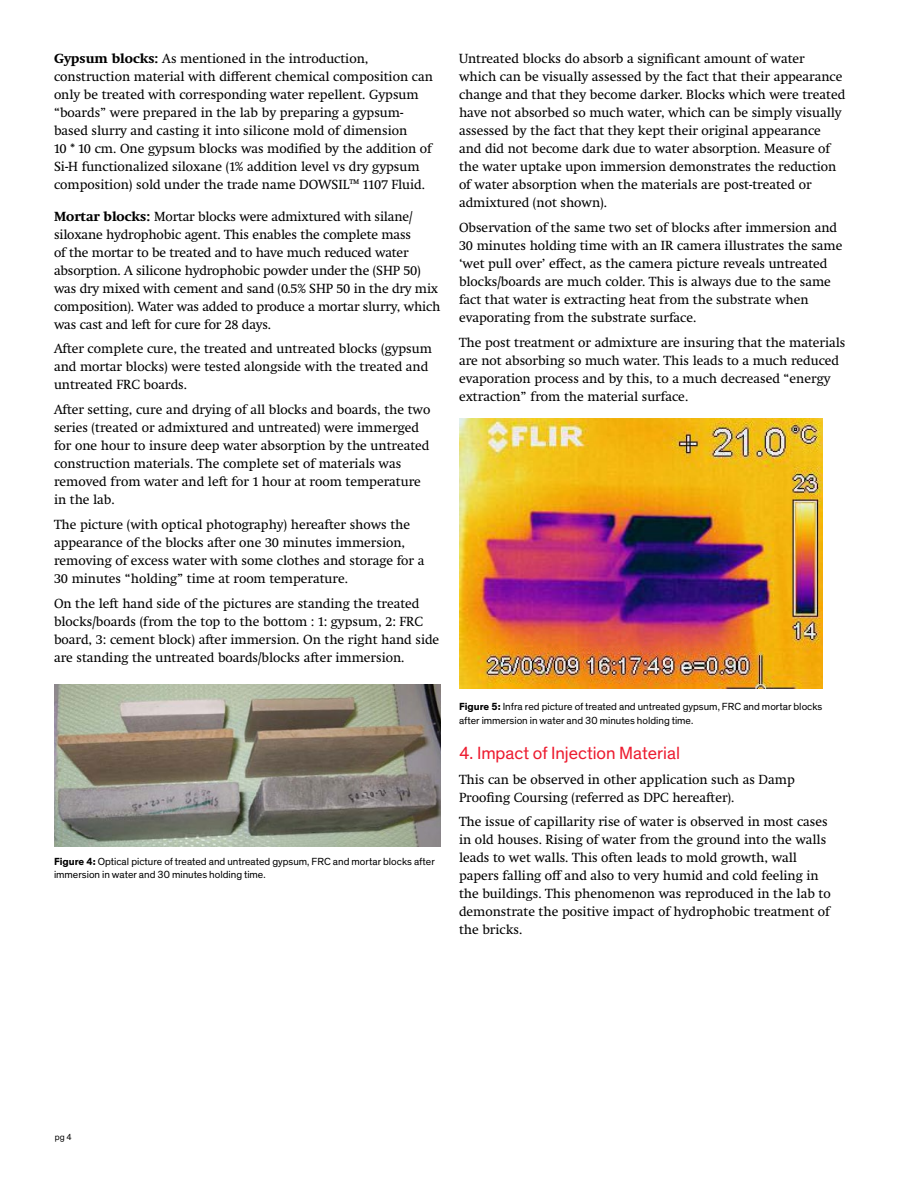
<style>
.page{position:relative;width:918px;height:1188px;background:#fff}
.page>*{position:absolute;margin:0;border:0;box-sizing:border-box;transform-origin:0 0}
.t1{font:18px "Dow Corporate";color:#ed1b2f}
.t2{font:13.5px/18px "Swift Neue LT Pro";color:#000}
.t3{font:10.5px/13.5px "Dow Corporate";color:#000}
.t4{font:9px "Dow Corporate";color:#000}
.s1{font-weight:700}
</style>
<div class="page">
<img style="left:54px;top:684px;width:387px;height:162px">
<img style="left:459px;top:418px;width:364px;height:270px">
<p class="t2" style="left:54px;top:50px;width:380px"><span class="s1">Gypsum blocks:</span> As mentioned in the introduction, construction material with different chemical composition can only be treated with corresponding water repellent. Gypsum “boards” were prepared in the lab by preparing a gypsum&shy;based slurry and casting it into silicone mold of dimension<br>10 * 10 cm. One gypsum blocks was modified by the addition of Si-H functionalized siloxane (1% addition level vs dry gypsum composition) sold under the trade name DOWSIL™ 1107 Fluid.</p>
<p class="t2" style="left:54px;top:207px;width:388px"><span class="s1">Mortar blocks:</span> Mortar blocks were admixtured with silane/ siloxane hydrophobic agent. This enables the complete mass<br>of the mortar to be treated and to have much reduced water absorption. A silicone hydrophobic powder under the (SHP 50) was dry mixed with cement and sand (0.5% SHP 50 in the dry mix composition). Water was added to produce a mortar slurry, which was cast and left for cure for 28 days.</p>
<p class="t2" style="left:54px;top:340px;width:379px">After complete cure, the treated and untreated blocks (gypsum and mortar blocks) were tested alongside with the treated and untreated FRC boards.</p>
<p class="t2" style="left:54px;top:400px;width:378px">After setting, cure and drying of all blocks and boards, the two series (treated or admixtured and untreated) were immerged for one hour to insure deep water absorption by the untreated construction materials. The complete set of materials was removed from water and left for 1 hour at room temperature in the lab.</p>
<p class="t2" style="left:54px;top:515px;width:372px">The picture (with optical photography) hereafter shows the appearance of the blocks after one 30 minutes immersion, removing of excess water with some clothes and storage for a 30 minutes “holding” time at room temperature.</p>
<p class="t2" style="left:54px;top:594px;width:387px">On the left hand side of the pictures are standing the treated blocks/boards (from the top to the bottom : 1: gypsum, 2: FRC board, 3: cement block) after immersion. On the right hand side are standing the untreated boards/blocks after immersion.</p>
<p class="t3" style="left:54px;top:855px;width:382px"><span class="s1">Figure 4:</span> Optical picture of treated and untreated gypsum, FRC and mortar blocks after immersion in water and 30 minutes holding time.</p>
<p class="t2" style="left:459px;top:50px;width:388px">Untreated blocks do absorb a significant amount of water which can be visually assessed by the fact that their appearance change and that they become darker. Blocks which were treated have not absorbed so much water, which can be simply visually assessed by the fact that they kept their original appearance and did not become dark due to water absorption. Measure of the water uptake upon immersion demonstrates the reduction of water absorption when the materials are post-treated or admixtured (not shown).</p>
<p class="t2" style="left:459px;top:218px;width:385px">Observation of the same two set of blocks after immersion and 30 minutes holding time with an IR camera illustrates the same ‘wet pull over’ effect, as the camera picture reveals untreated blocks/boards are much colder. This is always due to the same fact that water is extracting heat from the substrate when evaporating from the substrate surface.</p>
<p class="t2" style="left:459px;top:333px;width:388px">The post treatment or admixture are insuring that the materials are not absorbing so much water. This leads to a much reduced evaporation process and by this, to a much decreased “energy extraction” from the material surface.</p>
<p class="t3" style="left:459px;top:700px;width:365px"><span class="s1">Figure 5:</span> Infra red picture of treated and untreated gypsum, FRC and mortar blocks after immersion in water and 30 minutes holding time.</p>
<h1 class="t1" style="left:459px;top:742px;width:223px">4. Impact of Injection Material</h1>
<p class="t2" style="left:459px;top:770px;width:337px">This can be observed in other application such as Damp<br>Proofing Coursing (referred as DPC hereafter).</p>
<p class="t2" style="left:459px;top:813px;width:373px">The issue of capillarity rise of water is observed in most cases in old houses. Rising of water from the ground into the walls leads to wet walls. This often leads to mold growth, wall papers falling off and also to very humid and cold feeling in the buildings. This phenomenon was reproduced in the lab to demonstrate the positive impact of hydrophobic treatment of the bricks.</p>
<p class="t4" style="left:55px;top:1132px;width:19px">pg 4</p>
</div>
